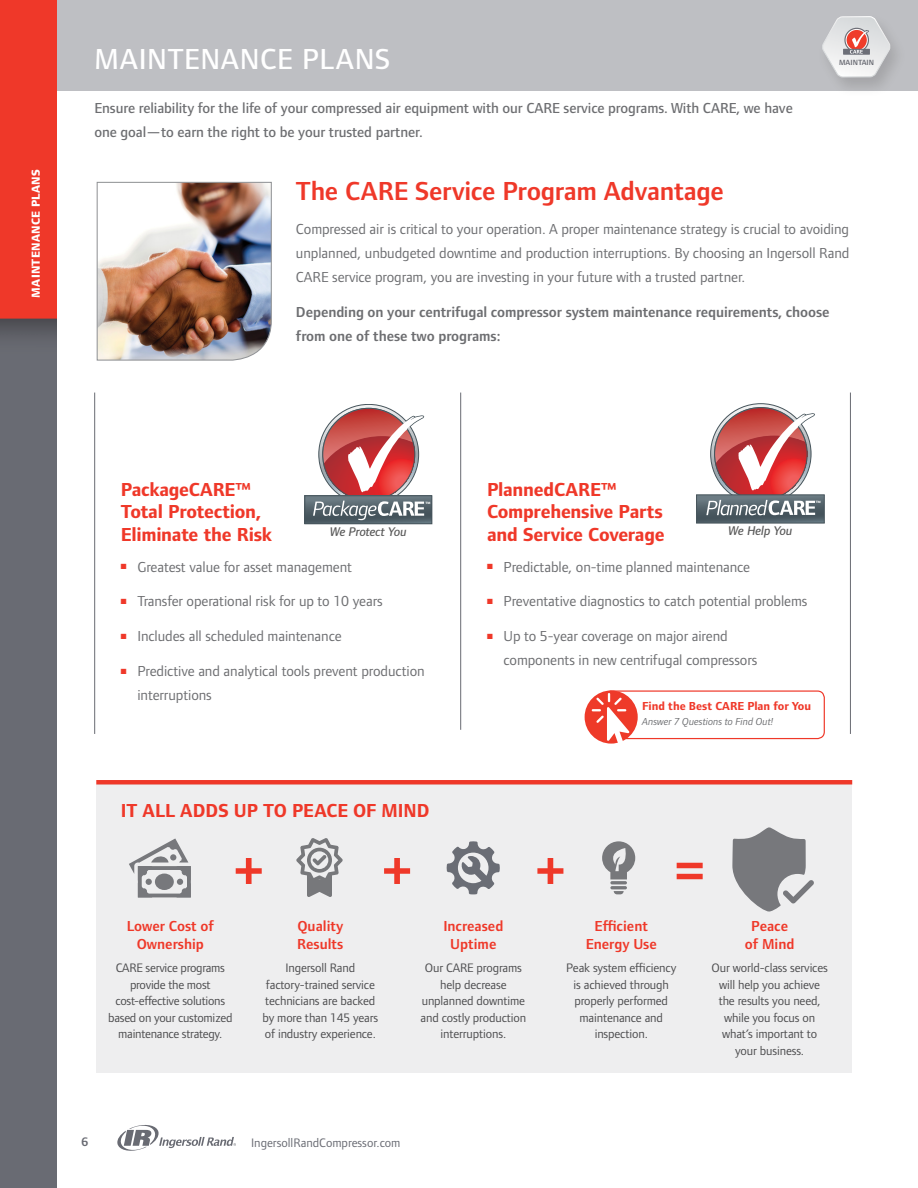
<style>
.page{position:relative;width:918px;height:1188px;background:#fff}
.page>*{position:absolute;margin:0;border:0;box-sizing:border-box;transform-origin:0 0}
.t1{font:700 54.45px "Foundry Form Sans";color:#ef3829}
.t2{font:500 30px "Foundry Form Sans";letter-spacing:.02em;color:#fff}
.t3{font:600 27px "Foundry Form Sans";letter-spacing:-.01em;color:#ef3829}
.t4{font:700 19.5px/22.5px "Foundry Form Sans";letter-spacing:-.015em;color:#ef3829}
.t5{font:15px/24px "Foundry Form Sans";letter-spacing:-.005em;color:#6d6e71}
.t6{font:500 15px/24px "Foundry Form Sans";letter-spacing:-.005em;color:#6d6e71}
.t7{font:600 15px/24px "Foundry Form Sans";letter-spacing:-.005em;color:#6d6e71}
.t8{font:600 15px/18px "Foundry Form Sans";color:#ef3829;text-align:center}
.t9{font:italic 12.9px "Foundry Form Sans Med";color:#5a5a5a}
.t10{font:12.75px/16.5px "Foundry Form Sans";letter-spacing:-.01em;color:#4d4d4f;text-align:center}
.t11{font:12.75px "Foundry Form Sans";color:#696b73}
.t12{font:600 12.75px "Foundry Form Sans";color:#696b73}
.t13{font:700 12px "Foundry Form Sans";color:#ef3829}
.t14{font:800 12px "Foundry Form Sans";letter-spacing:.02em;color:#fff}
.t15{font:italic 10.5px "Foundry Form Sans";letter-spacing:-.005em;color:#6d6e71}
.t16{font:600 7.8px "Foundry Form Sans";color:#6a6c74}
.t17{font:700 6.3px "Foundry Form Sans";color:#fff}
.s1{color:#ef3829}
</style>
<div class="page">
<div style="left:56px;top:0;width:862px;height:91px;background:#bebfc3"></div>
<svg style="left:117px;top:1125px;width:119px;height:26px"></svg>
<img style="left:0;top:0;width:56px;height:1188px">
<div style="left:96px;top:780px;width:756px;height:5px;background:#ef3829"></div>
<div style="left:96px;top:784px;width:756px;height:288px;background:#eeeeef"></div>
<svg style="left:129px;top:838px;width:62px;height:59px"></svg>
<svg style="left:296px;top:838px;width:47px;height:59px"></svg>
<svg style="left:447px;top:841px;width:53px;height:53px"></svg>
<svg style="left:602px;top:841px;width:33px;height:53px"></svg>
<svg style="left:732px;top:827px;width:82px;height:85px"></svg>
<img style="left:96px;top:181px;width:176px;height:180px">
<hr style="left:94px;top:393px;width:1px;height:341px;background:#696b73">
<hr style="left:460px;top:393px;width:1px;height:337px;background:#696b73">
<hr style="left:850px;top:393px;width:1px;height:341px;background:#696b73">
<svg style="left:307px;top:497px;width:123px;height:25px"></svg>
<div style="left:305px;top:495px;width:127px;height:29px;border:1px solid #46545b"></div>
<svg style="left:313px;top:412px;width:112px;height:108px"></svg>
<svg style="left:697px;top:413px;width:127px;height:110px"></svg>
<img style="left:814px;top:11px;width:98px;height:80px">
<svg style="left:821px;top:16px;width:71px;height:62px"></svg>
<div style="left:604px;top:690px;width:221px;height:49px;border:1px solid #ef3829;border-radius:7px"></div>
<div style="left:585px;top:690px;width:53px;height:54px;background:#ee3a29;border-radius:50%"></div>
<svg style="left:592px;top:693px;width:37px;height:51px"></svg>
<p class="t14" style="left:29px;top:298px;width:130px;rotate:-90deg">MAINTENANCE PLANS</p>
<h2 class="t2" style="left:94px;top:42px;width:297px">MAINTENANCE PLANS</h2>
<p class="t6" style="left:94px;top:96px;width:700px">Ensure reliability for the life of your compressed air equipment with our CARE service programs. With CARE, we have one goal—to earn the right to be your trusted partner.</p>
<p class="t16" style="left:839px;top:58px;width:37px">MAINTAIN</p>
<h3 class="t3" style="left:296px;top:175px;width:429px">The CARE Service Program Advantage</h3>
<p class="t5" style="left:296px;top:217px;width:555px;text-align:justify">Compressed air is critical to your operation. A proper maintenance strategy is crucial to avoiding unplanned, unbudgeted downtime and production interruptions. By choosing an Ingersoll Rand CARE service program, you are investing in your future with a trusted partner.</p>
<p class="t7" style="left:296px;top:300px;width:535px">Depending on your centrifugal compressor system maintenance requirements, choose from one of these two programs:</p>
<h3 class="t4" style="left:121px;top:478px;width:153px">PackageCARE™<br>Total Protection,<br>Eliminate the Risk</h3>
<p class="t5" style="left:121px;top:555px;width:233px"><span class="s1">■</span> Greatest value for asset management</p>
<p class="t5" style="left:121px;top:589px;width:263px"><span class="s1">■</span> Transfer operational risk for up to 10 years</p>
<p class="t5" style="left:121px;top:624px;width:222px"><span class="s1">■</span> Includes all scheduled maintenance</p>
<p class="t5" style="left:137px;top:659px;width:289px;text-indent:-16px"><span class="s1">■</span> Predictive and analytical tools prevent production interruptions</p>
<p class="t17" style="left:426px;top:500px;width:7px">™</p>
<p class="t9" style="left:330px;top:525px;width:78px;rotate:-1deg">We Protect You</p>
<h3 class="t4" style="left:487px;top:478px;width:179px">PlannedCARE™<br>Comprehensive Parts and Service Coverage</h3>
<p class="t5" style="left:487px;top:555px;width:265px"><span class="s1">■</span> Predictable, on-time planned maintenance</p>
<p class="t5" style="left:487px;top:589px;width:322px"><span class="s1">■</span> Preventative diagnostics to catch potential problems</p>
<p class="t5" style="left:504px;top:624px;width:255px;text-indent:-16px"><span class="s1">■</span> Up to 5-year coverage on major airend components in new centrifugal compressors</p>
<p class="t9" style="left:728px;top:524px;width:66px;rotate:-1deg">We Help You</p>
<p class="t17" style="left:816px;top:499px;width:7px">™</p>
<p class="t13" style="left:642px;top:699px;width:170px">Find the Best CARE Plan for You</p>
<p class="t15" style="left:642px;top:716px;width:133px">Answer 7 Questions to Find Out!</p>
<h3 class="t4" style="left:121px;top:800px;width:310px">IT ALL ADDS UP TO PEACE OF MIND</h3>
<h1 class="t1" style="left:232px;top:837px;width:35px">+</h1>
<h1 class="t1" style="left:380px;top:837px;width:35px">+</h1>
<h1 class="t1" style="left:534px;top:837px;width:35px">+</h1>
<h1 class="t1" style="left:673px;top:837px;width:35px">=</h1>
<p class="t8" style="left:127px;top:917px;width:89px">Lower Cost of<br>Ownership</p>
<p class="t10" style="left:108px;top:960px;width:126px">CARE service programs provide the most cost‑effective solutions based on your customized maintenance strategy.</p>
<p class="t8" style="left:297px;top:917px;width:48px;text-align:left">Quality<br>Results</p>
<p class="t10" style="left:262px;top:960px;width:117px">Ingersoll Rand factory-trained service technicians are backed by more than 145 years of industry experience.</p>
<p class="t8" style="left:443px;top:917px;width:62px">Increased<br>Uptime</p>
<p class="t10" style="left:421px;top:960px;width:107px">Our CARE programs help decrease unplanned downtime and costly production interruptions.</p>
<p class="t8" style="left:586px;top:917px;width:73px">Efficient<br>Energy Use</p>
<p class="t10" style="left:566px;top:960px;width:112px">Peak system efficiency is achieved through properly performed maintenance and inspection.</p>
<p class="t8" style="left:745px;top:917px;width:51px">Peace of Mind</p>
<p class="t10" style="left:712px;top:960px;width:118px">Our world-class services will help you achieve the results you need, while you focus on what’s important to your business.</p>
<p class="t12" style="left:81px;top:1135px;width:9px">6</p>
<p class="t11" style="left:251px;top:1135px;width:151px">IngersollRandCompressor.com</p>
</div>
